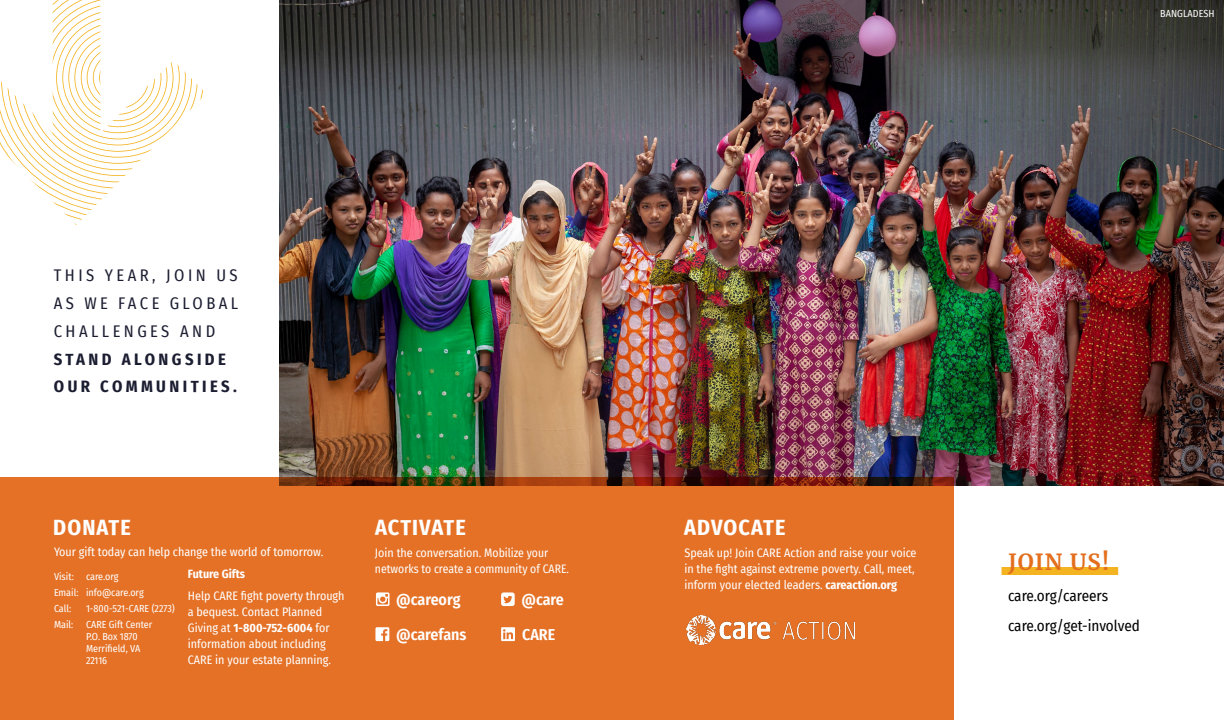
<style>
.page{position:relative;width:1224px;height:720px;background:#fff}
.page>*{position:absolute;margin:0;border:0;box-sizing:border-box;transform-origin:0 0}
.t1{font:700 22px "Fira Sans Condensed";letter-spacing:.05em;color:#fff}
.t2{font:700 22px "Merriweather";letter-spacing:.05em;color:#e36f1e}
.t3{font:16.5px/27.9px "Fira Sans Condensed";letter-spacing:.21em;color:#1b1d31;text-align:justify}
.t4{font:700 16.5px/27.9px "Fira Sans Condensed";letter-spacing:.21em;color:#1b1d31}
.t5{font:600 15.9px "Fira Sans Condensed";color:#fff}
.t6{font:15.1px/29.7px "Fira Sans Condensed";letter-spacing:-.005em;color:#000}
.t7{font:12px/16px "Fira Sans Condensed";color:#fff}
.t8{font:700 12px "Fira Sans Condensed";color:#fff}
.t9{font:10px/12px "Fira Sans Condensed";color:#fff}
.s1{font-weight:700}
</style>
<div class="page">
<img style="left:279px;top:0;width:945px;height:486px">
<div style="left:0;top:477px;width:954px;height:243px;background:#e47126"></div>
<img style="left:686px;top:616px;width:169px;height:29px">
<div style="left:1002px;top:567px;width:116px;height:8px;background:#f4b320"></div>
<svg style="left:0;top:0;width:203px;height:225px"></svg>
<svg style="left:376px;top:592px;width:14px;height:14px"></svg>
<svg style="left:501px;top:592px;width:14px;height:14px"></svg>
<svg style="left:375px;top:627px;width:14px;height:14px"></svg>
<svg style="left:501px;top:627px;width:14px;height:14px"></svg>
<p class="t9" style="left:1160px;top:7px;width:56px">BANGLADESH</p>
<h2 class="t3" style="left:54px;top:261px;width:186px">THIS YEAR, JOIN US AS WE FACE GLOBAL CHALLENGES AND</h2>
<h2 class="t4" style="left:54px;top:344px;width:185px">STAND ALONGSIDE<br>OUR COMMUNITIES.</h2>
<h1 class="t1" style="left:53px;top:509px;width:79px">DONATE</h1>
<p class="t7" style="left:54px;top:544px;width:271px">Your gift today can help change the world of tomorrow.</p>
<p class="t8" style="left:188px;top:564px;width:59px">Future Gifts</p>
<p class="t7" style="left:188px;top:587px;width:158px">Help CARE fight poverty through a bequest. Contact Planned<br>Giving at <span class="s1">1-800-752-6004</span> for information about including<br>CARE in your estate planning.</p>
<p class="t9" style="left:54px;top:568px;width:91px;line-height:16px">Visit: care.org<br>Email: info@care.org<br>Call:</p>
<p class="t9" style="left:86px;top:602px;width:90px">1-800-521-CARE (2273)</p>
<p class="t9" style="left:54px;top:618px;width:21px">Mail:</p>
<p class="t9" style="left:86px;top:618px;width:68px">CARE Gift Center<br>P.O. Box 1870<br>Merrifield, VA<br>22116</p>
<h1 class="t1" style="left:375px;top:509px;width:92px">ACTIVATE</h1>
<h1 class="t1" style="left:684px;top:509px;width:103px">ADVOCATE</h1>
<p class="t7" style="left:375px;top:545px;width:196px">Join the conversation. Mobilize your networks to create a community of CARE.</p>
<p class="t7" style="left:684px;top:545px;width:234px">Speak up! Join CARE Action and raise your voice in the fight against extreme poverty. Call, meet, inform your elected leaders. <span class="s1">careaction.org</span></p>
<h3 class="t5" style="left:396px;top:586px;width:66px">@careorg</h3>
<h3 class="t5" style="left:521px;top:586px;width:44px">@care</h3>
<h3 class="t5" style="left:396px;top:621px;width:72px">@carefans</h3>
<h3 class="t5" style="left:522px;top:621px;width:35px">CARE</h3>
<h1 class="t2" style="left:1008px;top:547px;width:103px">JOIN US!</h1>
<p class="t6" style="left:1008px;top:581px;width:133px">care.org/careers care.org/get-involved</p>
</div>
